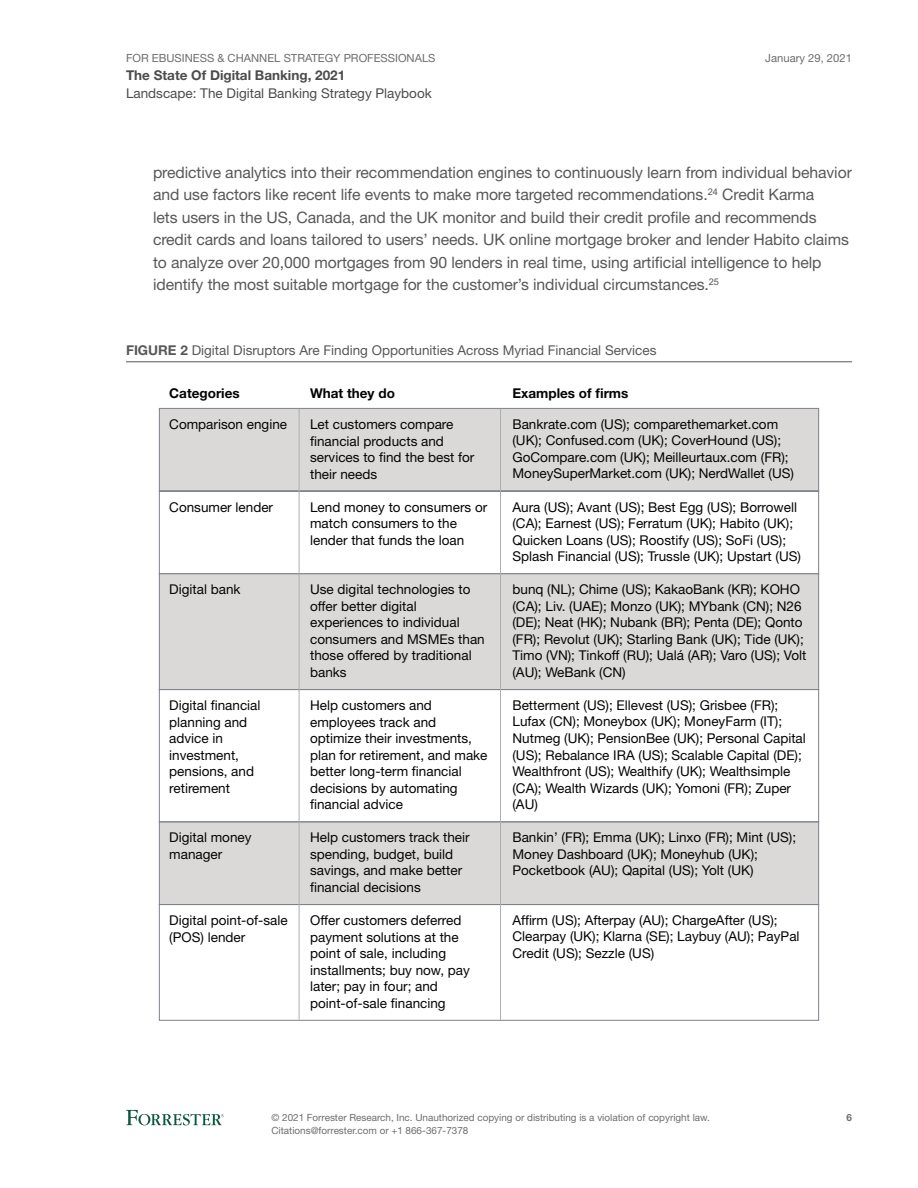
<style>
.page{position:relative;width:918px;height:1188px;background:#fff}
.page>*{position:absolute;margin:0;border:0;box-sizing:border-box;transform-origin:0 0}
.t1{font:15.75px/22.5px "Helvetica Neue LT Std";letter-spacing:-.005em;color:#57585a}
.t2{font:13.5px/16.5px "Helvetica Neue LT Std";color:#040503}
.FigureFullPage{font:13.5px "Helvetica Neue LT Std";color:#57585a}
.t3{font:13.5px "Helvetica Neue LT Std";color:#4b4c4d}
.t4{font:700 13.5px "Helvetica Neue LT Std";color:#040503}
.t5{font:700 13.5px "Helvetica Neue LT Std";color:#4b4c4d}
.t6{font:11.25px "Helvetica Neue LT Std";color:#6c6d70}
.t7{font:9.9px/12.8px "Helvetica Neue LT Std";color:#6c6d70}
.t8{font:700 9.9px "Helvetica Neue LT Std";color:#6c6d70}
.s1{font-weight:700}
</style>
<div class="page">
<svg style="left:126px;top:1110px;width:98px;height:15px"></svg>
<hr style="left:126px;top:361px;width:726px;height:1px;background:#57585a">
<svg style="left:159px;top:408px;width:660px;height:165px"></svg>
<svg style="left:159px;top:573px;width:660px;height:448px"></svg>
<hr style="left:299px;top:409px;width:1px;height:611px;background:#abafb1">
<hr style="left:500px;top:409px;width:1px;height:611px;background:#abafb1">
<p class="t6" style="left:126px;top:51px;width:311px">FOR EBUSINESS &amp; CHANNEL STRATEGY PROFESSIONALS</p>
<p class="t5" style="left:126px;top:67px;width:221px">The State Of Digital Banking, 2021</p>
<p class="t3" style="left:126px;top:85px;width:307px">Landscape: The Digital Banking Strategy Playbook</p>
<p class="t6" style="left:765px;top:51px;width:88px">January 29, 2021</p>
<p class="t1" style="left:153px;top:161px;width:700px">predictive analytics into their recommendation engines to continuously learn from individual behavior and use factors like recent life events to make more targeted recommendations.<sup>24</sup> Credit Karma<br>lets users in the US, Canada, and the UK monitor and build their credit profile and recommends credit cards and loans tailored to users’ needs. UK online mortgage broker and lender Habito claims to analyze over 20,000 mortgages from 90 lenders in real time, using artificial intelligence to help identify the most suitable mortgage for the customer’s individual circumstances.<sup>25</sup></p>
<p class="FigureFullPage" style="left:126px;top:343px;width:532px"><span class="s1">FIGURE 2</span> Digital Disruptors Are Finding Opportunities Across Myriad Financial Services</p>
<p class="t4" style="left:169px;top:385px;width:72px">Categories</p>
<p class="t4" style="left:310px;top:385px;width:86px">What they do</p>
<p class="t4" style="left:512px;top:385px;width:117px">Examples of firms</p>
<p class="t2" style="left:169px;top:416px;width:119px">Comparison engine</p>
<p class="t2" style="left:169px;top:499px;width:105px">Consumer lender</p>
<p class="t2" style="left:169px;top:581px;width:73px">Digital bank</p>
<p class="t2" style="left:169px;top:697px;width:93px">Digital financial planning and advice in investment, pensions, and retirement</p>
<p class="t2" style="left:169px;top:829px;width:84px">Digital money manager</p>
<p class="t2" style="left:169px;top:912px;width:120px">Digital point-of-sale (POS) lender</p>
<p class="t2" style="left:310px;top:416px;width:166px">Let customers compare financial products and services to find the best for their needs</p>
<p class="t2" style="left:310px;top:498px;width:179px">Lend money to consumers or match consumers to the lender that funds the loan</p>
<p class="t2" style="left:310px;top:581px;width:176px">Use digital technologies to offer better digital experiences to individual consumers and MSMEs than those offered by traditional banks</p>
<p class="t2" style="left:310px;top:697px;width:179px">Help customers and employees track and optimize their investments, plan for retirement, and make better long-term financial decisions by automating financial advice</p>
<p class="t2" style="left:310px;top:829px;width:161px">Help customers track their spending, budget, build savings, and make better financial decisions</p>
<p class="t2" style="left:310px;top:912px;width:161px">Offer customers deferred payment solutions at the point of sale, including installments; buy now, pay later; pay in four; and point-of-sale financing</p>
<p class="t2" style="left:512px;top:416px;width:283px">Bankrate.com (US); comparethemarket.com (UK); Confused.com (UK); CoverHound (US); GoCompare.com (UK); Meilleurtaux.com (FR); MoneySuperMarket.com (UK); NerdWallet (US)</p>
<p class="t2" style="left:512px;top:498px;width:290px">Aura (US); Avant (US); Best Egg (US); Borrowell (CA); Earnest (US); Ferratum (UK); Habito (UK); Quicken Loans (US); Roostify (US); SoFi (US); Splash Financial (US); Trussle (UK); Upstart (US)</p>
<p class="t2" style="left:512px;top:581px;width:295px">bunq (NL); Chime (US); KakaoBank (KR); KOHO (CA); Liv. (UAE); Monzo (UK); MYbank (CN); N26 (DE); Neat (HK); Nubank (BR); Penta (DE); Qonto (FR); Revolut (UK); Starling Bank (UK); Tide (UK); Timo (VN); Tinkoff (RU); Ualá (AR); Varo (US); Volt (AU); WeBank (CN)</p>
<p class="t2" style="left:512px;top:697px;width:295px">Betterment (US); Ellevest (US); Grisbee (FR); Lufax (CN); Moneybox (UK); MoneyFarm (IT); Nutmeg (UK); PensionBee (UK); Personal Capital (US); Rebalance IRA (US); Scalable Capital (DE); Wealthfront (US); Wealthify (UK); Wealthsimple (CA); Wealth Wizards (UK); Yomoni (FR); Zuper (AU)</p>
<p class="t2" style="left:512px;top:829px;width:285px">Bankin’ (FR); Emma (UK); Linxo (FR); Mint (US);<br>Money Dashboard (UK); Moneyhub (UK);<br>Pocketbook (AU); Qapital (US); Yolt (UK)</p>
<p class="t2" style="left:512px;top:912px;width:289px">Affirm (US); Afterpay (AU); ChargeAfter (US);<br>Clearpay (UK); Klarna (SE); Laybuy (AU); PayPal<br>Credit (US); Sezzle (US)</p>
<p class="t7" style="left:272px;top:1111px;width:440px">© 2021 Forrester Research, Inc. Unauthorized copying or distributing is a violation of copyright law.<br>Citations@forrester.com or +1 866-367-7378</p>
<p class="t8" style="left:846px;top:1112px;width:7px">6</p>
</div>
